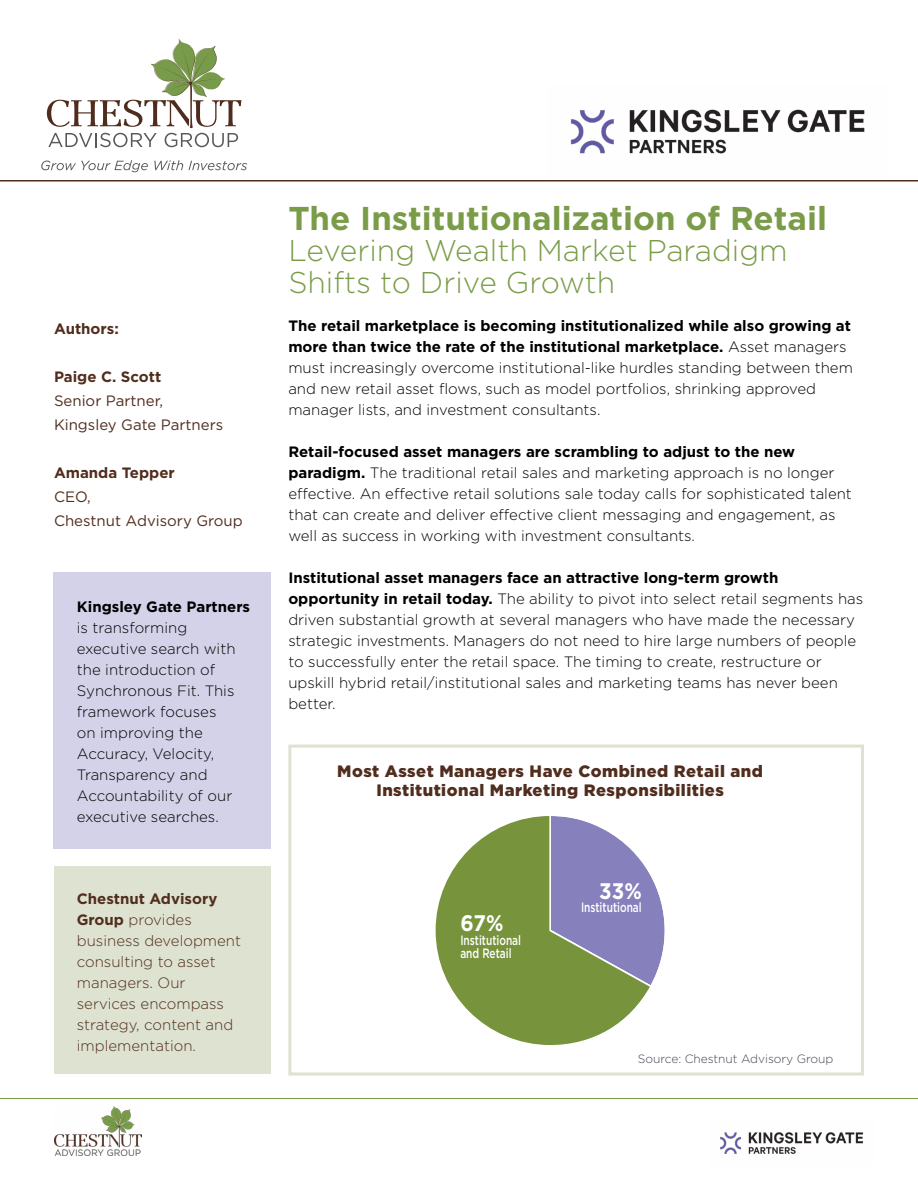
<style>
.page{position:relative;width:918px;height:1188px;background:#fff}
.page>*{position:absolute;margin:0;border:0;box-sizing:border-box;transform-origin:0 0}
.t1{font:700 33px "Gotham";color:#7a9c49}
.t2{font:300 30px/31.5px "Gotham";color:#7a9c49}
.t3{font:700 22.5px "Gotham";color:#fff;scale:.9 1}
.t4{font:900 16.5px/19.5px "Gotham";letter-spacing:.03em;color:#512d1e;text-align:center}
.t5{font:300 15px/21px "Gotham";color:#000}
.t6{font:300 15px/21px "Gotham";color:#512d1e}
.t7{font:15px/24px "Gotham";color:#512d1e}
.t8{font:700 15px "Gotham";color:#512d1e}
.t9{font:700 15px "Gotham";color:#000}
.t10{font:500 13.5px/13.5px "Gotham";color:#fff;scale:.75 1}
.t11{font:300 12px "Gotham";letter-spacing:-.005em;color:#404653}
.s1{font-weight:700}
</style>
<div class="page">
<hr style="left:0;top:1098px;width:918px;height:1px;background:#7a9c49">
<img style="left:54px;top:1107px;width:88px;height:48px">
<img style="left:720px;top:1132px;width:144px;height:22px">
<img style="left:570px;top:109px;width:295px;height:45px">
<div style="left:288px;top:745px;width:576px;height:331px;border:3px solid #dee2d0"></div>
<div style="left:54px;top:866px;width:217px;height:208px;background:#dee2d0"></div>
<div style="left:54px;top:573px;width:217px;height:276px;background:#d4d2e9"></div>
<hr style="left:0;top:180px;width:918px;height:2px;background:#512d1e">
<svg style="left:47px;top:39px;width:195px;height:108px"></svg>
<svg style="left:41px;top:160px;width:107px;height:12px"></svg>
<svg style="left:154px;top:160px;width:29px;height:10px"></svg>
<svg style="left:189px;top:161px;width:58px;height:9px"></svg>
<svg style="left:652px;top:879px;width:13px;height:103px"></svg>
<svg style="left:435px;top:816px;width:217px;height:229px;fill:#77933c"></svg>
<p class="t8" style="left:54px;top:319px;width:66px">Authors:</p>
<p class="t8" style="left:54px;top:367px;width:109px">Paige C. Scott</p>
<p class="t7" style="left:54px;top:388px;width:171px">Senior Partner,<br>Kingsley Gate Partners</p>
<p class="t8" style="left:54px;top:463px;width:122px">Amanda Tepper</p>
<p class="t7" style="left:54px;top:484px;width:190px">CEO,<br>Chestnut Advisory Group</p>
<p class="t9" style="left:77px;top:597px;width:175px">Kingsley Gate Partners</p>
<p class="t5" style="left:77px;top:617px;width:160px">is transforming executive search with the introduction of<br>Synchronous Fit. This framework focuses on improving the<br>Accuracy, Velocity,<br>Transparency and<br>Accountability of our executive searches.</p>
<p class="t6" style="left:77px;top:888px;width:166px"><span class="s1">Chestnut Advisory<br>Group</span> provides business development consulting to asset managers. Our services encompass strategy, content and implementation.</p>
<h1 class="t1" style="left:288px;top:196px;width:540px">The Institutionalization of Retail</h1>
<h2 class="t2" style="left:288px;top:234px;width:501px">Levering Wealth Market Paradigm<br>Shifts to Drive Growth</h2>
<p class="t5" style="left:288px;top:315px;width:566px"><span class="s1">The retail marketplace is becoming institutionalized while also growing at more than twice the rate of the institutional marketplace.</span> Asset managers must increasingly overcome institutional-like hurdles standing between them and new retail asset flows, such as model portfolios, shrinking approved manager lists, and investment consultants.</p>
<p class="t5" style="left:288px;top:441px;width:565px"><span class="s1">Retail-focused asset managers are scrambling to adjust to the new paradigm.</span> The traditional retail sales and marketing approach is no longer effective. An effective retail solutions sale today calls for sophisticated talent that can create and deliver effective client messaging and engagement, as well as success in working with investment consultants.</p>
<p class="t5" style="left:288px;top:567px;width:576px"><span class="s1">Institutional asset managers face an attractive long-term growth opportunity in retail today.</span> The ability to pivot into select retail segments has driven substantial growth at several managers who have made the necessary strategic investments. Managers do not need to hire large numbers of people to successfully enter the retail space. The timing to create, restructure or upskill hybrid retail/institutional sales and marketing teams has never been better.</p>
<p class="t4" style="left:337px;top:761px;width:427px">Most Asset Managers Have Combined Retail and<br>Institutional Marketing Responsibilities</p>
<h3 class="t3" style="left:460px;top:909px;width:49px">67%</h3>
<p class="t10" style="left:460px;top:933px;width:83px">Institutional and Retail</p>
<h3 class="t3" style="left:599px;top:876px;width:49px">33%</h3>
<p class="t10" style="left:581px;top:901px;width:83px">Institutional</p>
<p class="t11" style="left:638px;top:1051px;width:197px">Source: Chestnut Advisory Group</p>
</div>
